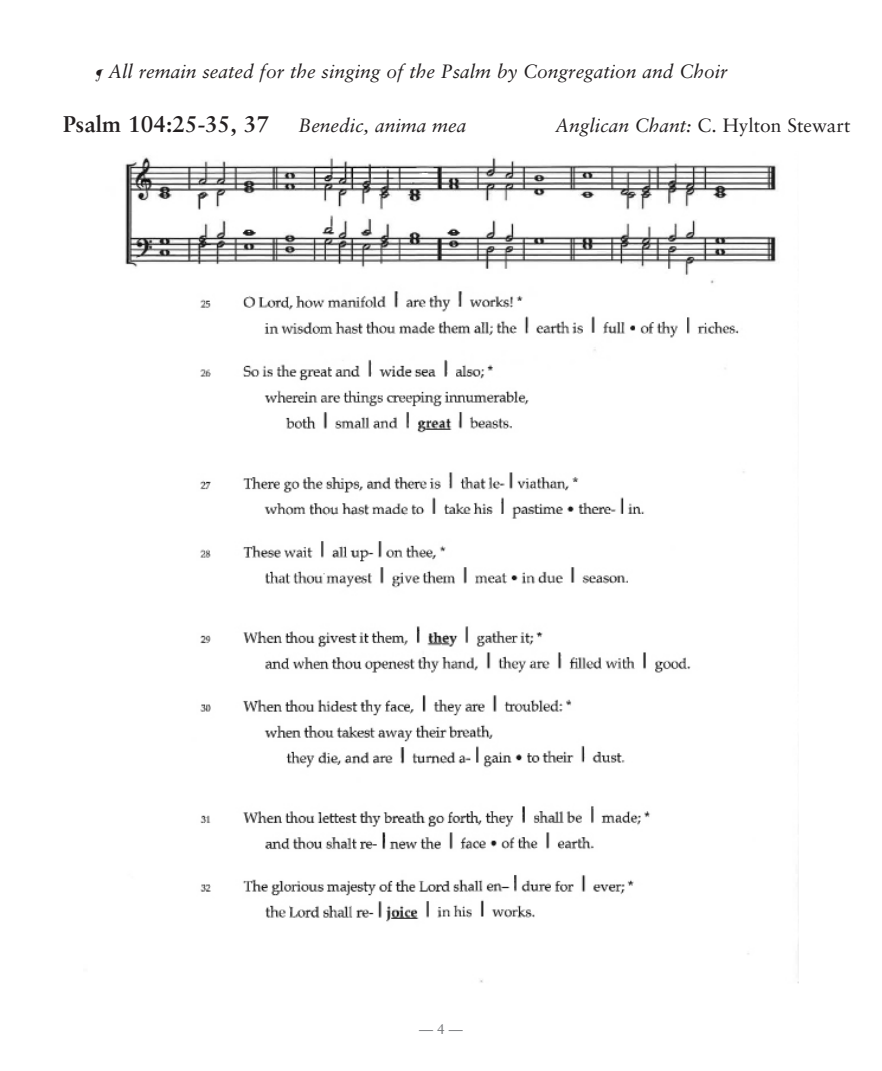
<style>
.page{position:relative;width:882px;height:1071px;background:#fff}
.page>*{position:absolute;margin:0;border:0;box-sizing:border-box;transform-origin:0 0}
.t1{font:700 22.75px "Sabon LT Pro";color:#231f20}
.Plain_Text{font:italic 19.25px "Sabon LT Pro";color:#231f20}
.t2{font:19.25px "Sabon LT Pro";color:#231f20}
.t3{font:14px "Sabon LT Pro";color:#76787b}
.s1{font-family:"Adobe Garamond Pro";font-size:15.75px}
.s2{font-style:italic}
</style>
<div class="page">
<img style="left:125px;top:157px;width:673px;height:826px">
<p class="Plain_Text" style="left:94px;top:59px;width:635px"><span class="s1">¶</span> All remain seated for the singing of the Psalm by Congregation and Choir</p>
<p class="t1" style="left:63px;top:110px;width:208px">Psalm 104:25-35, 37</p>
<p class="Plain_Text" style="left:299px;top:113px;width:169px">Benedic, anima mea</p>
<p class="t2" style="left:555px;top:114px;width:297px"><span class="s2">Anglican Chant:</span> C. Hylton Stewart</p>
<p class="t3" style="left:419px;top:1021px;width:45px">— 4 —</p>
</div>
